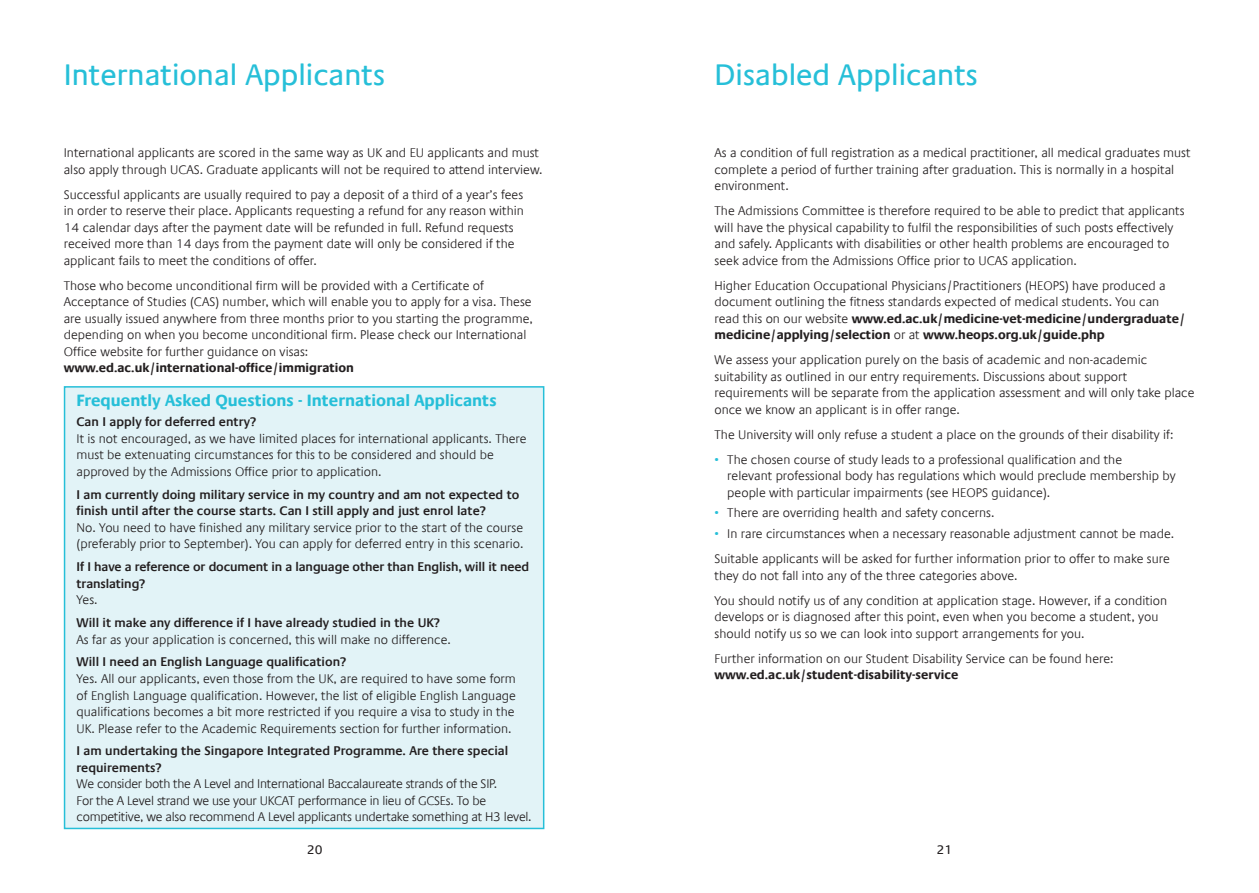
<style>
.page{position:relative;width:1259px;height:893px;background:#fff}
.page>*{position:absolute;margin:0;border:0;box-sizing:border-box;transform-origin:0 0}
.t1{font:30px "Praxis Com";color:#26bfd8}
.t2{font:700 16.5px "Praxis Com";color:#26bfd8}
.t3{font:300 12.75px/16.5px "Praxis Com";color:#231f20}
.t4{font:600 12.75px/16.5px "Praxis Com";color:#231f20}
.t5{font:300 12.75px/16.5px "Praxis Com";letter-spacing:-.02em;color:#231f20}
.t6{font:700 12.75px "Praxis Com";color:#231f20}
.t7{font:12.75px "Praxis Com";color:#231f20}
.s1{font-weight:700}
.s2{color:#26bfd8}
</style>
<div class="page">
<div style="left:64px;top:386px;width:480px;height:443px;background:#e2f3f7;border:2px solid #26bfd8"></div>
<p class="t1" style="left:64px;top:58px;width:323px">International Applicants</p>
<p class="t3" style="left:64px;top:145px;width:480px">International applicants are scored in the same way as UK and EU applicants and must also apply through UCAS. Graduate applicants will not be required to attend interview.</p>
<p class="t3" style="left:64px;top:186px;width:461px">Successful applicants are usually required to pay a deposit of a third of a year’s fees in order to reserve their place. Applicants requesting a refund for any reason within 14 calendar days after the payment date will be refunded in full. Refund requests received more than 14 days from the payment date will only be considered if the applicant fails to meet the conditions of offer.</p>
<p class="t3" style="left:64px;top:277px;width:470px">Those who become unconditional firm will be provided with a Certificate of Acceptance of Studies (CAS) number, which will enable you to apply for a visa. These are usually issued anywhere from three months prior to you starting the programme, depending on when you become unconditional firm. Please check our International Office website for further guidance on visas:</p>
<p class="t6" style="left:64px;top:360px;width:292px">www.ed.ac.uk/international-office/immigration</p>
<p class="t2" style="left:77px;top:390px;width:421px">Frequently Asked Questions - International Applicants</p>
<p class="t4" style="left:77px;top:414px;width:182px">Can I apply for deferred entry?</p>
<p class="t3" style="left:77px;top:430px;width:451px">It is not encouraged, as we have limited places for international applicants. There must be extenuating circumstances for this to be considered and should be approved by the Admissions Office prior to application.</p>
<p class="t4" style="left:77px;top:486px;width:444px">I am currently doing military service in my country and am not expected to finish until after the course starts. Can I still apply and just enrol late?</p>
<p class="t3" style="left:77px;top:519px;width:448px">No. You need to have finished any military service prior to the start of the course (preferably prior to September). You can apply for deferred entry in this scenario.</p>
<p class="t4" style="left:77px;top:559px;width:454px">If I have a reference or document in a language other than English, will it need translating?</p>
<p class="t3" style="left:77px;top:592px;width:23px">Yes.</p>
<p class="t4" style="left:77px;top:614px;width:365px">Will it make any difference if I have already studied in the UK?</p>
<p class="t3" style="left:77px;top:631px;width:376px">As far as your application is concerned, this will make no difference.</p>
<p class="t4" style="left:77px;top:654px;width:271px">Will I need an English Language qualification?</p>
<p class="t3" style="left:77px;top:670px;width:441px;text-align:justify">Yes. All our applicants, even those from the UK, are required to have some form of English Language qualification. However, the list of eligible English Language qualifications becomes a bit more restricted if you require a visa to study in the UK. Please refer to the Academic Requirements section for further information.</p>
<p class="t4" style="left:77px;top:743px;width:433px">I am undertaking the Singapore Integrated Programme. Are there special requirements?</p>
<p class="t5" style="left:77px;top:776px;width:457px">We consider both the A Level and International Baccalaureate strands of the SIP.<br>For the A Level strand we use your UKCAT performance in lieu of GCSEs. To be competitive, we also recommend A Level applicants undertake something at H3 level.</p>
<p class="t1" style="left:714px;top:58px;width:265px">Disabled Applicants</p>
<p class="t3" style="left:714px;top:145px;width:477px">As a condition of full registration as a medical practitioner, all medical graduates must complete a period of further training after graduation. This is normally in a hospital environment.</p>
<p class="t3" style="left:714px;top:203px;width:471px">The Admissions Committee is therefore required to be able to predict that applicants will have the physical capability to fulfil the responsibilities of such posts effectively and safely. Applicants with disabilities or other health problems are encouraged to seek advice from the Admissions Office prior to UCAS application.</p>
<p class="t3" style="left:714px;top:277px;width:472px">Higher Education Occupational Physicians/Practitioners (HEOPS) have produced a document outlining the fitness standards expected of medical students. You can read this on our website <span class="s1">www.ed.ac.uk/medicine-vet-medicine/undergraduate/ medicine/applying/selection</span> or at <span class="s1">www.heops.org.uk/guide.php</span></p>
<p class="t3" style="left:714px;top:352px;width:481px">We assess your application purely on the basis of academic and non-academic suitability as outlined in our entry requirements. Discussions about support requirements will be separate from the application assessment and will only take place once we know an applicant is in offer range.</p>
<p class="t3" style="left:714px;top:426px;width:460px">The University will only refuse a student a place on the grounds of their disability if:</p>
<p class="t3" style="left:714px;top:451px;width:409px"><span class="s2">•</span> The chosen course of study leads to a professional qualification and the</p>
<p class="t3" style="left:727px;top:468px;width:450px">relevant professional body has regulations which would preclude membership by people with particular impairments (see HEOPS guidance).</p>
<p class="t3" style="left:714px;top:505px;width:281px"><span class="s2">•</span> There are overriding health and safety concerns.</p>
<p class="t3" style="left:714px;top:526px;width:461px"><span class="s2">•</span> In rare circumstances when a necessary reasonable adjustment cannot be made.</p>
<p class="t3" style="left:714px;top:551px;width:457px">Suitable applicants will be asked for further information prior to offer to make sure they do not fall into any of the three categories above.</p>
<p class="t3" style="left:714px;top:592px;width:454px">You should notify us of any condition at application stage. However, if a condition develops or is diagnosed after this point, even when you become a student, you should notify us so we can look into support arrangements for you.</p>
<p class="t3" style="left:714px;top:650px;width:400px">Further information on our Student Disability Service can be found here:</p>
<p class="t6" style="left:714px;top:667px;width:245px">www.ed.ac.uk/student-disability-service</p>
<p class="t7" style="left:307px;top:842px;width:17px">20</p>
<p class="t7" style="left:936px;top:842px;width:17px">21</p>
</div>
